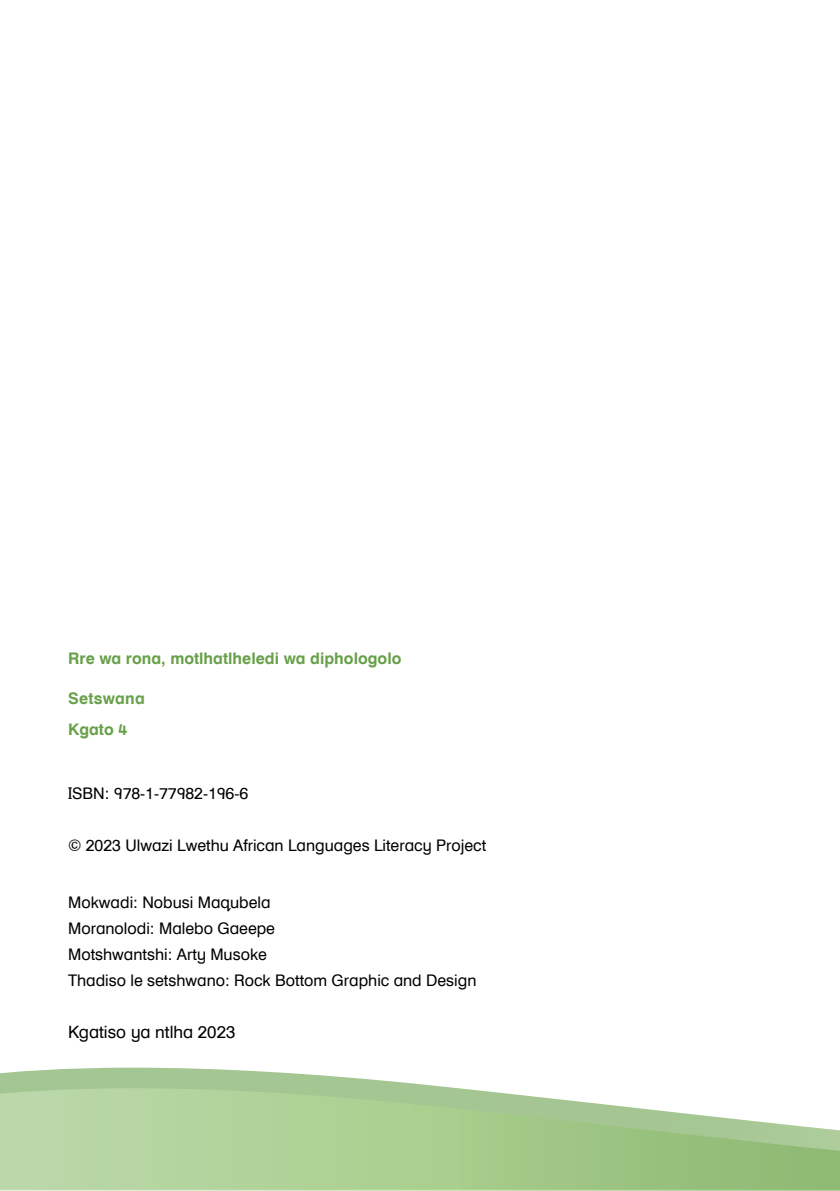
<style>
.page{position:relative;width:840px;height:1191px;background:#fff}
.page>*{position:absolute;margin:0;border:0;box-sizing:border-box;transform-origin:0 0}
.t1{font:17px "Swis Forall";color:#000}
.t2{font:16px/26px "Swis Forall";color:#000}
.t3{font:700 16px/31.4px "Swis Forall";color:#68a04a}
</style>
<div class="page">
<svg style="left:0;top:1067px;width:455px;height:21px"></svg>
<svg style="left:0;top:1088px;width:839px;height:103px;background:#b2d19d"></svg>
<p class="t3" style="left:68px;top:642px;width:335px">Rre wa rona, motlhatlheledi wa diphologolo</p>
<p class="t3" style="left:68px;top:682px;width:78px">Setswana<br>Kgato 4</p>
<p class="t2" style="left:68px;top:781px;width:181px">ISBN: 978-1-77982-196-6</p>
<p class="t2" style="left:68px;top:833px;width:419px">© 2023 Ulwazi Lwethu African Languages Literacy Project</p>
<p class="t2" style="left:68px;top:890px;width:409px">Mokwadi: Nobusi Maqubela<br>Moranolodi: Malebo Gaeepe<br>Motshwantshi: Arty Musoke<br>Thadiso le setshwano: Rock Bottom Graphic and Design</p>
<p class="t1" style="left:68px;top:1022px;width:169px">Kgatiso ya ntlha 2023</p>
</div>
